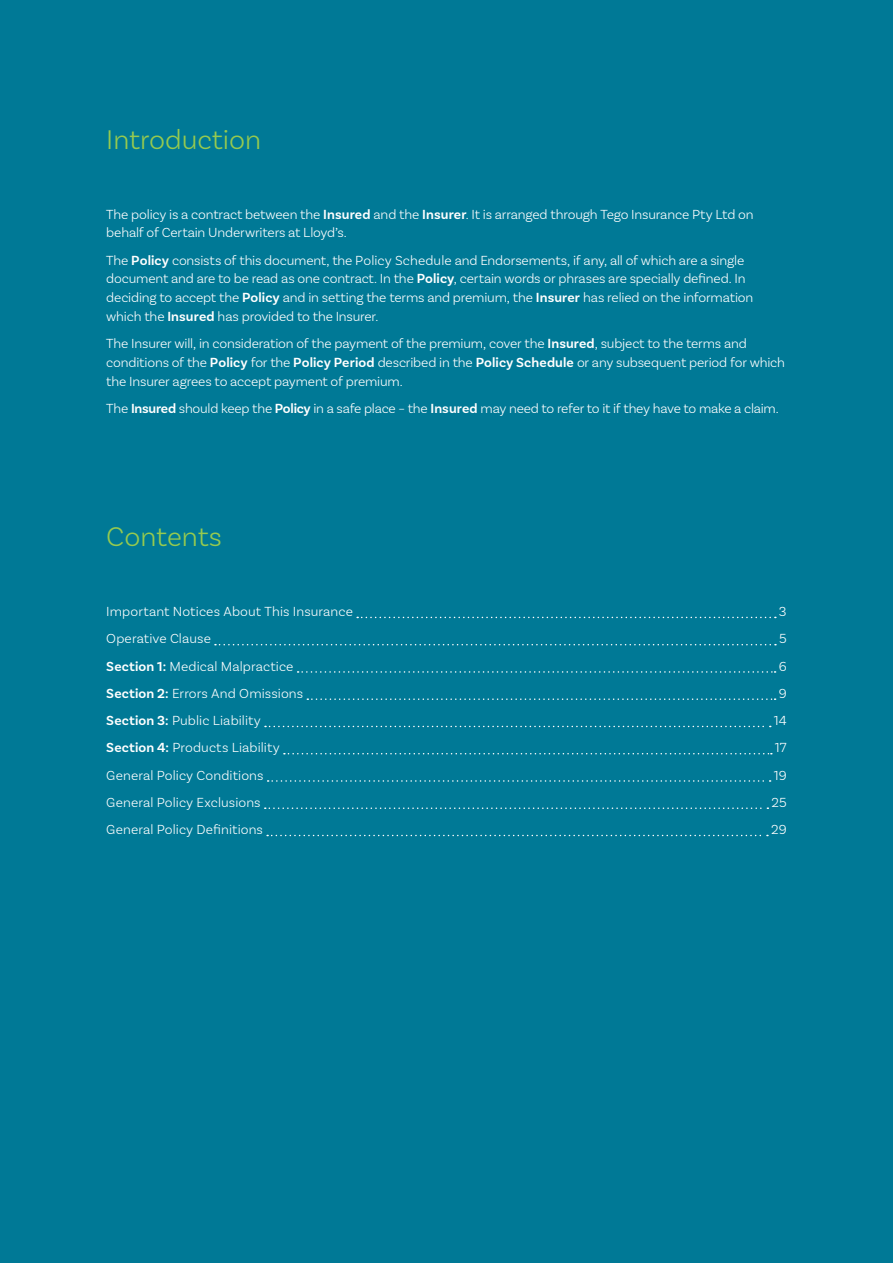
<style>
.page{position:relative;width:893px;height:1263px;background:#007996}
.page>*{position:absolute;margin:0;border:0;box-sizing:border-box;transform-origin:0 0}
.t1{font:300 28.5px "Basic Sans";color:#96ca4f}
.t2{font:300 13.8px/18.8px "Basic Sans";letter-spacing:-.01em;color:#fff}
.t3{font:300 13.8px "Basic Sans";letter-spacing:.01em;color:#fff}
.s1{font-weight:600}
</style>
<div class="page">
<svg style="left:357px;top:617px;width:419px;height:1px"></svg>
<svg style="left:215px;top:644px;width:561px;height:1px"></svg>
<svg style="left:298px;top:671px;width:478px;height:2px"></svg>
<svg style="left:307px;top:698px;width:469px;height:2px"></svg>
<svg style="left:265px;top:726px;width:506px;height:1px"></svg>
<svg style="left:284px;top:753px;width:488px;height:1px"></svg>
<svg style="left:268px;top:780px;width:503px;height:2px"></svg>
<svg style="left:265px;top:807px;width:503px;height:2px"></svg>
<svg style="left:267px;top:835px;width:501px;height:1px"></svg>
<h1 class="t1" style="left:106px;top:122px;width:156px">Introduction</h1>
<p class="t2" style="left:106px;top:205px;width:649px">The policy is a contract between the <span class="s1">Insured</span> and the <span class="s1">Insurer</span>. It is arranged through Tego Insurance Pty Ltd on behalf of Certain Underwriters at Lloyd’s.</p>
<p class="t2" style="left:106px;top:251px;width:648px">The <span class="s1">Policy</span> consists of this document, the Policy Schedule and Endorsements, if any, all of which are a single document and are to be read as one contract. In the <span class="s1">Policy</span>, certain words or phrases are specially defined. In deciding to accept the <span class="s1">Policy</span> and in setting the terms and premium, the <span class="s1">Insurer</span> has relied on the information which the <span class="s1">Insured</span> has provided to the Insurer.</p>
<p class="t2" style="left:106px;top:334px;width:680px">The Insurer will, in consideration of the payment of the premium, cover the <span class="s1">Insured</span>, subject to the terms and conditions of the <span class="s1">Policy</span> for the <span class="s1">Policy Period</span> described in the <span class="s1">Policy Schedule</span> or any subsequent period for which the Insurer agrees to accept payment of premium.</p>
<p class="t2" style="left:106px;top:399px;width:674px">The <span class="s1">Insured</span> should keep the <span class="s1">Policy</span> in a safe place – the <span class="s1">Insured</span> may need to refer to it if they have to make a claim.</p>
<h1 class="t1" style="left:106px;top:520px;width:117px">Contents</h1>
<p class="t3" style="left:106px;top:603px;width:248px">Important Notices About This Insurance</p>
<p class="t2" style="left:779px;top:602px;width:9px">3</p>
<p class="t3" style="left:106px;top:630px;width:106px">Operative Clause</p>
<p class="t2" style="left:779px;top:629px;width:9px">5</p>
<p class="t2" style="left:106px;top:656px;width:189px"><span class="s1">Section 1:</span> Medical Malpractice</p>
<p class="t2" style="left:779px;top:656px;width:10px">6</p>
<p class="t3" style="left:106px;top:685px;width:198px"><span class="s1">Section 2:</span> Errors And Omissions</p>
<p class="t2" style="left:779px;top:684px;width:9px">9</p>
<p class="t2" style="left:106px;top:711px;width:156px"><span class="s1">Section 3:</span> Public Liability</p>
<p class="t2" style="left:774px;top:711px;width:14px">14</p>
<p class="t2" style="left:106px;top:738px;width:175px"><span class="s1">Section 4:</span> Products Liability</p>
<p class="t2" style="left:775px;top:738px;width:13px">17</p>
<p class="t3" style="left:106px;top:767px;width:159px">General Policy Conditions</p>
<p class="t2" style="left:774px;top:765px;width:14px">19</p>
<p class="t2" style="left:106px;top:793px;width:156px">General Policy Exclusions</p>
<p class="t2" style="left:771px;top:793px;width:17px">25</p>
<p class="t2" style="left:106px;top:820px;width:158px">General Policy Definitions</p>
<p class="t2" style="left:771px;top:820px;width:17px">29</p>
</div>
